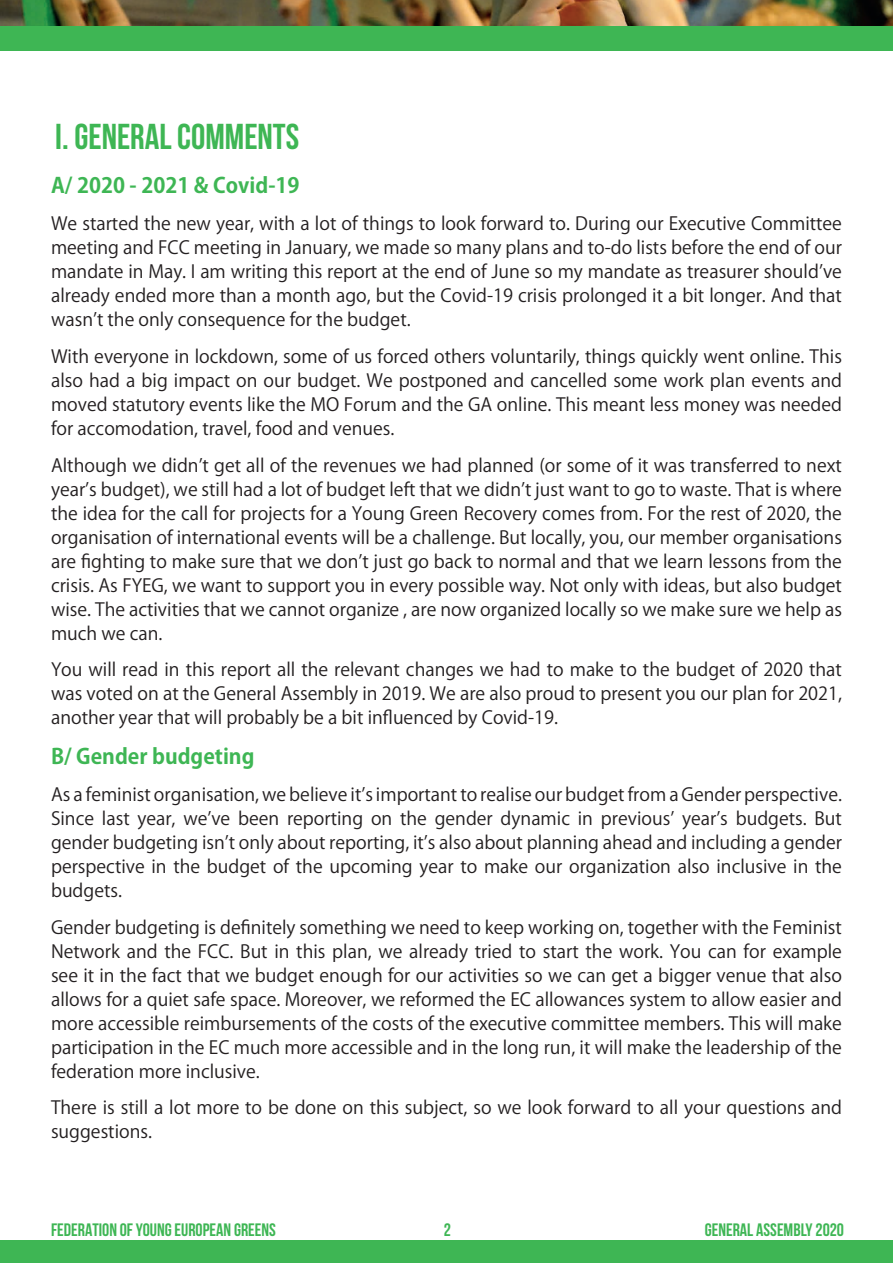
<style>
.page{position:relative;width:893px;height:1263px;background:#fff}
.page>*{position:absolute;margin:0;border:0;box-sizing:border-box;transform-origin:0 0}
.t1{font:700 36px "Bebas Neue";color:#3eb654}
.t2{font:700 21px "Koz Go Pro";color:#3eb654}
.t3{font:18px/24px "Koz Go Pro";color:#231f20;text-align:justify}
.t4{font:700 18px "Bebas Neue";color:#3eb654}
</style>
<div class="page">
<div style="left:0;top:1240px;width:893px;height:23px;background:#3eb654"></div>
<div style="left:0;top:26px;width:893px;height:25px;background:#3eb654"></div>
<img style="left:0;top:0;width:893px;height:26px">
<h1 class="t1" style="left:55px;top:117px;width:245px">I. GENERAL COMMENTS</h1>
<p class="t2" style="left:51px;top:172px;width:250px">A/ 2020 - 2021 &amp; Covid-19</p>
<p class="t3" style="left:51px;top:212px;width:792px">We started the new year, with a lot of things to look forward to. During our Executive Committee meeting and FCC meeting in January, we made so many plans and to-do lists before the end of our mandate in May. I am writing this report at the end of June so my mandate as treasurer shouldʼve already ended more than a month ago, but the Covid-19 crisis prolonged it a bit longer. And that wasnʼt the only consequence for the budget.</p>
<p class="t3" style="left:51px;top:345px;width:792px">With everyone in lockdown, some of us forced others voluntarily, things quickly went online. This also had a big impact on our budget. We postponed and cancelled some work plan events and moved statutory events like the MO Forum and the GA online. This meant less money was needed for accomodation, travel, food and venues.</p>
<p class="t3" style="left:51px;top:453px;width:792px">Although we didnʼt get all of the revenues we had planned (or some of it was transferred to next yearʼs budget), we still had a lot of budget left that we didnʼt just want to go to waste. That is where the idea for the call for projects for a Young Green Recovery comes from. For the rest of 2020, the organisation of international events will be a challenge. But locally, you, our member organisations are fighting to make sure that we donʼt just go back to normal and that we learn lessons from the crisis. As FYEG, we want to support you in every possible way. Not only with ideas, but also budget wise. The activities that we cannot organize , are now organized locally so we make sure we help as much we can.</p>
<p class="t3" style="left:51px;top:658px;width:792px">You will read in this report all the relevant changes we had to make to the budget of 2020 that was voted on at the General Assembly in 2019. We are also proud to present you our plan for 2021, another year that will probably be a bit influenced by Covid-19.</p>
<p class="t2" style="left:51px;top:743px;width:205px">B/ Gender budgeting</p>
<p class="t3" style="left:51px;top:783px;width:792px">As a feminist organisation, we believe itʼs important to realise our budget from a Gender perspective.<br>Since last year, weʼve been reporting on the gender dynamic in previousʼ yearʼs budgets. But gender budgeting isnʼt only about reporting, itʼs also about planning ahead and including a gender perspective in the budget of the upcoming year to make our organization also inclusive in the budgets.</p>
<p class="t3" style="left:51px;top:915px;width:792px">Gender budgeting is definitely something we need to keep working on, together with the Feminist Network and the FCC. But in this plan, we already tried to start the work. You can for example see it in the fact that we budget enough for our activities so we can get a bigger venue that also allows for a quiet safe space. Moreover, we reformed the EC allowances system to allow easier and more accessible reimbursements of the costs of the executive committee members. This will make participation in the EC much more accessible and in the long run, it will make the leadership of the federation more inclusive.</p>
<p class="t3" style="left:51px;top:1096px;width:792px">There is still a lot more to be done on this subject, so we look forward to all your questions and suggestions.</p>
<p class="t4" style="left:51px;top:1220px;width:226px">FEDERATION OF YOUNG EUROPEAN GREENS</p>
<p class="t4" style="left:444px;top:1220px;width:9px">2</p>
<p class="t4" style="left:705px;top:1220px;width:141px">GENERAL ASSEMBLY 2020</p>
</div>
